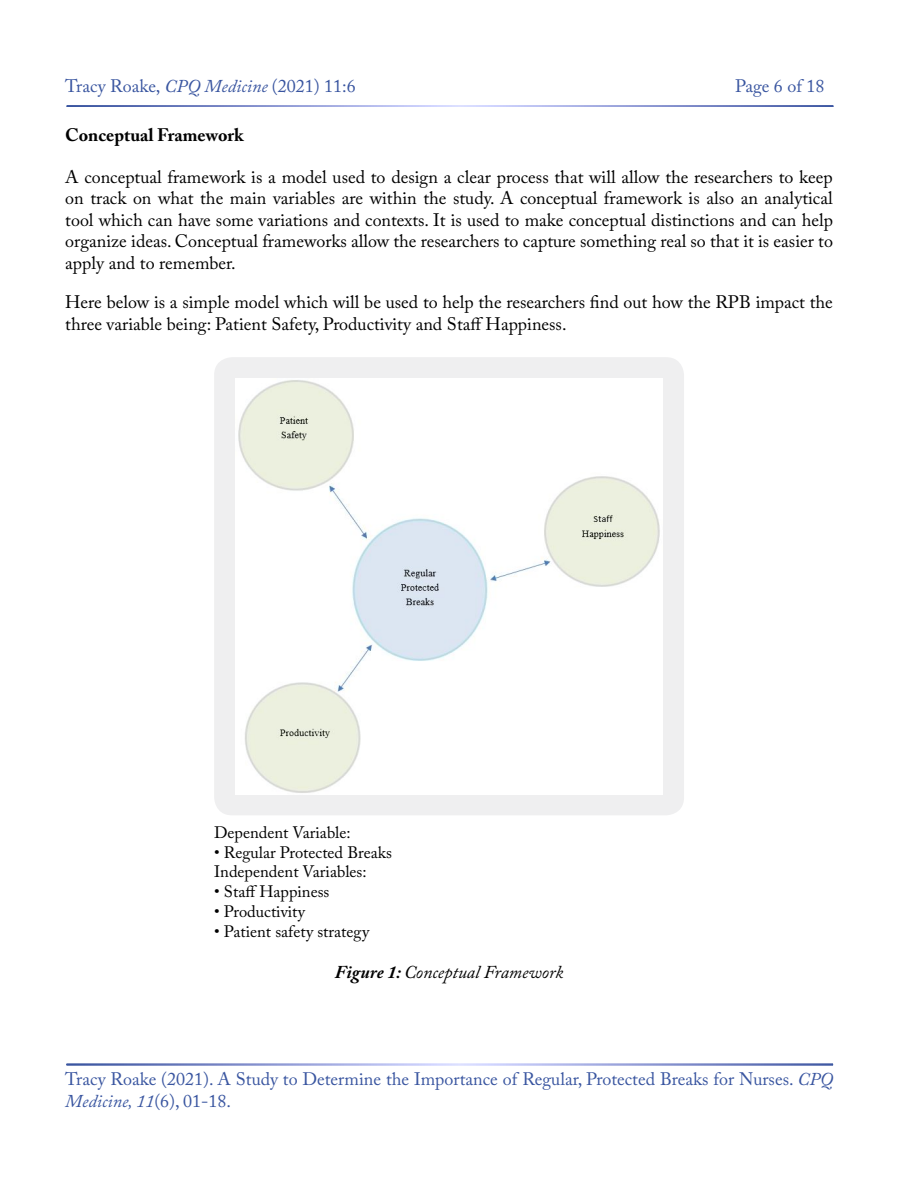
<style>
.page{position:relative;width:900px;height:1200px;background:#fff}
.page>*{position:absolute;margin:0;border:0;box-sizing:border-box;transform-origin:0 0}
.t1{font:18px/21.6px "Adobe Caslon Pro";color:#000;text-align:justify}
.t2{font:18px/21.6px "Adobe Caslon Pro";color:#3955a0}
.t3{font:italic 18px "Adobe Caslon Pro";color:#000}
.t4{font:700 18px "Adobe Caslon Pro";color:#000}
.t5{font:16.5px/19.8px "Adobe Caslon Pro";color:#000}
.s1{font-style:italic}
.s2{font-weight:700}
</style>
<div class="page">
<div style="left:214px;top:357px;width:470px;height:458px;background:#efeff0;border-radius:18px"></div>
<img style="left:235px;top:378px;width:428px;height:416px">
<p class="t2" style="left:65px;top:75px;width:292px">Tracy Roake, <span class="s1">CPQ Medicine</span> (2021) 11:6</p>
<p class="t2" style="left:735px;top:75px;width:91px">Page 6 of 18</p>
<p class="t4" style="left:65px;top:125px;width:180px">Conceptual Framework</p>
<p class="t1" style="left:65px;top:166px;width:769px">A conceptual framework is a model used to design a clear process that will allow the researchers to keep on track on what the main variables are within the study. A conceptual framework is also an analytical tool which can have some variations and contexts. It is used to make conceptual distinctions and can help organize ideas. Conceptual frameworks allow the researchers to capture something real so that it is easier to apply and to remember.</p>
<p class="t1" style="left:65px;top:291px;width:769px">Here below is a simple model which will be used to help the researchers find out how the RPB impact the three variable being: Patient Safety, Productivity and Staff Happiness.</p>
<p class="t5" style="left:214px;top:822px;width:138px">Dependent Variable:</p>
<p class="t5" style="left:214px;top:842px;width:179px">• Regular Protected Breaks<br>Independent Variables:</p>
<p class="t5" style="left:214px;top:882px;width:117px">• Staff Happiness</p>
<p class="t5" style="left:214px;top:901px;width:92px">• Productivity</p>
<p class="t5" style="left:214px;top:921px;width:157px">• Patient safety strategy</p>
<p class="t3" style="left:335px;top:962px;width:230px"><span class="s2">Figure 1:</span> Conceptual Framework</p>
<p class="t2" style="left:65px;top:1068px;width:769px">Tracy Roake (2021). A Study to Determine the Importance of Regular, Protected Breaks for Nurses. <span class="s1">CPQ<br>Medicine, 11</span>(6), 01-18.</p>
</div>
